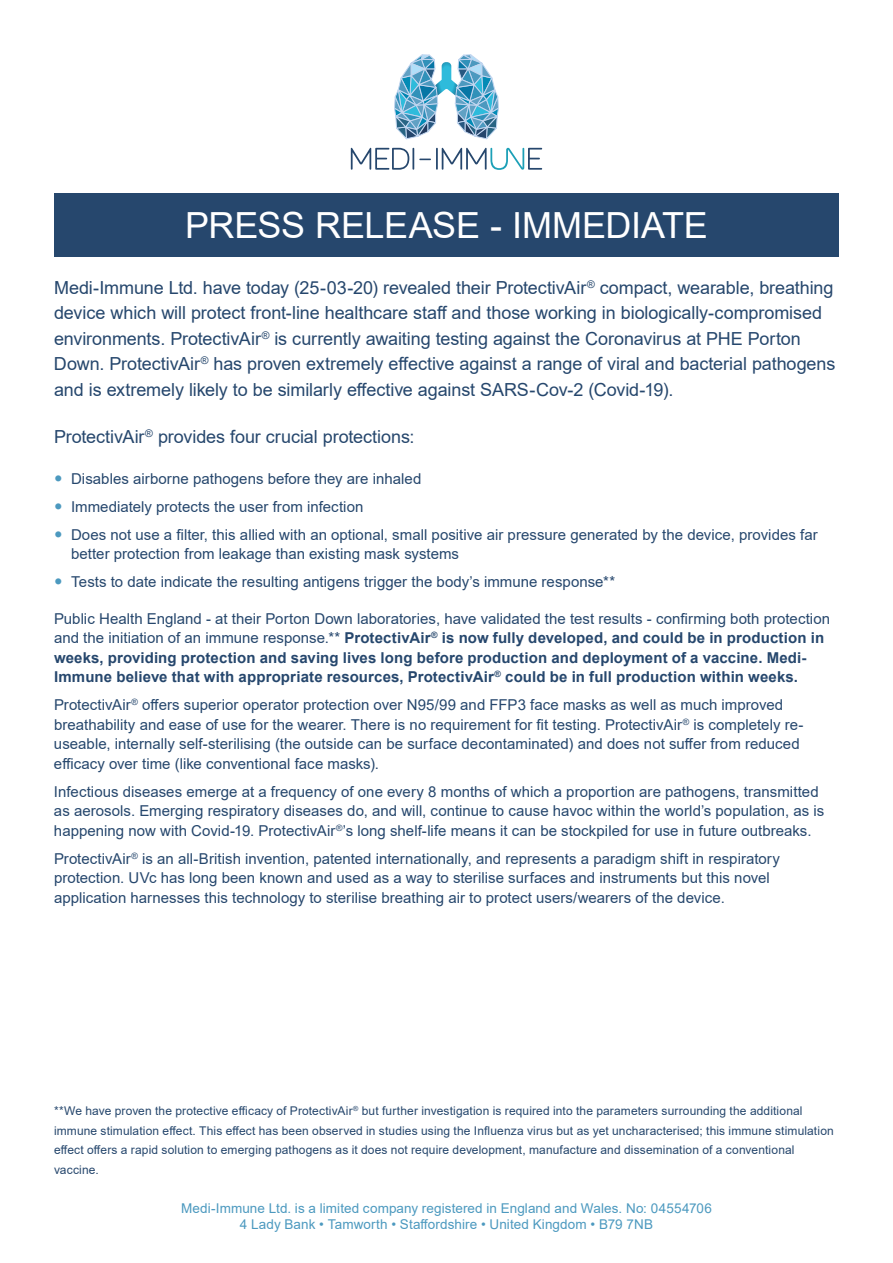
<style>
.page{position:relative;width:893px;height:1263px;background:#fff}
.page>*{position:absolute;margin:0;border:0;box-sizing:border-box;transform-origin:0 0}
.t1{font:36px "Arial";letter-spacing:-.005em;color:#fff}
.t2{font:18px/25.5px "Arial";letter-spacing:-.005em;color:#26476d}
.t3{font:15px/19.5px "Arial";letter-spacing:.005em;color:#26476d}
.t4{font:700 15px/19.5px "Arial";letter-spacing:.01em;color:#26476d}
.t5{font:13.5px/16.2px "Arial";letter-spacing:.005em;color:#4c99bf;text-align:center}
.t6{font:12px/19.5px "Arial";letter-spacing:.01em;color:#26476d}
.s1{font-size:24px;color:#4c99bf}
.s2{font-weight:400}
</style>
<div class="page">
<svg style="left:394px;top:54px;width:105px;height:86px"></svg>
<svg style="left:351px;top:148px;width:58px;height:22px"></svg>
<hr style="left:412px;top:148px;width:2px;height:22px;background:#26476d">
<hr style="left:436px;top:148px;width:2px;height:22px;background:#26476d">
<svg style="left:442px;top:148px;width:100px;height:22px"></svg>
<svg style="left:419px;top:159px;width:12px;height:1px"></svg>
<div style="left:54px;top:193px;width:785px;height:64px;background:#26476d"></div>
<h1 class="t1" style="left:185px;top:201px;width:524px">PRESS RELEASE - IMMEDIATE</h1>
<p class="t2" style="left:54px;top:275px;width:783px">Medi-Immune Ltd. have today (25-03-20) revealed their ProtectivAir<sup>®</sup> compact, wearable, breathing device which will protect front-line healthcare staff and those working in biologically-compromised environments. ProtectivAir<sup>®</sup> is currently awaiting testing against the Coronavirus at PHE Porton Down. ProtectivAir<sup>®</sup> has proven extremely effective against a range of viral and bacterial pathogens and is extremely likely to be similarly effective against SARS-Cov-2 (Covid-19).</p>
<p class="t2" style="left:54px;top:424px;width:362px">ProtectivAir<sup>®</sup> provides four crucial protections:</p>
<p class="t3" style="left:54px;top:468px;width:369px"><span class="s1">•</span> Disables airborne pathogens before they are inhaled</p>
<p class="t3" style="left:54px;top:496px;width:311px"><span class="s1">•</span> Immediately protects the user from infection</p>
<p class="t3" style="left:71px;top:524px;width:748px;text-indent:-17px"><span class="s1">•</span> Does not use a filter, this allied with an optional, small positive air pressure generated by the device, provides far better protection from leakage than existing mask systems</p>
<p class="t3" style="left:54px;top:572px;width:563px"><span class="s1">•</span> Tests to date indicate the resulting antigens trigger the body’s immune response**</p>
<p class="t4" style="left:54px;top:609px;width:778px"><span class="s2">Public Health England - at their Porton Down laboratories, have validated the test results - confirming both protection and the initiation of an immune response.**</span> ProtectivAir<sup>®</sup> is now fully developed, and could be in production in weeks, providing protection and saving lives long before production and deployment of a vaccine. Medi-Immune believe that with appropriate resources, ProtectivAir<sup>®</sup> could be in full production within weeks.</p>
<p class="t3" style="left:54px;top:695px;width:751px">ProtectivAir<sup>®</sup> offers superior operator protection over N95/99 and FFP3 face masks as well as much improved breathability and ease of use for the wearer. There is no requirement for fit testing. ProtectivAir<sup>®</sup> is completely re&shy;useable, internally self-sterilising (the outside can be surface decontaminated) and does not suffer from reduced efficacy over time (like conventional face masks).</p>
<p class="t3" style="left:54px;top:781px;width:772px">Infectious diseases emerge at a frequency of one every 8 months of which a proportion are pathogens, transmitted as aerosols. Emerging respiratory diseases do, and will, continue to cause havoc within the world’s population, as is happening now with Covid-19. ProtectivAir<sup>®</sup>’s long shelf-life means it can be stockpiled for use in future outbreaks.</p>
<p class="t3" style="left:54px;top:848px;width:727px">ProtectivAir<sup>®</sup> is an all-British invention, patented internationally, and represents a paradigm shift in respiratory protection. UVc has long been known and used as a way to sterilise surfaces and instruments but this novel application harnesses this technology to sterilise breathing air to protect users/wearers of the device.</p>
<p class="t6" style="left:54px;top:1101px;width:781px">**We have proven the protective efficacy of ProtectivAir<sup>®</sup> but further investigation is required into the parameters surrounding the additional immune stimulation effect. This effect has been observed in studies using the Influenza virus but as yet uncharacterised; this immune stimulation effect offers a rapid solution to emerging pathogens as it does not require development, manufacture and dissemination of a conventional vaccine.</p>
<p class="t5" style="left:181px;top:1200px;width:532px">Medi-Immune Ltd. is a limited company registered in England and Wales. No: 04554706<br>4 Lady Bank • Tamworth • Staffordshire • United Kingdom • B79 7NB</p>
</div>
